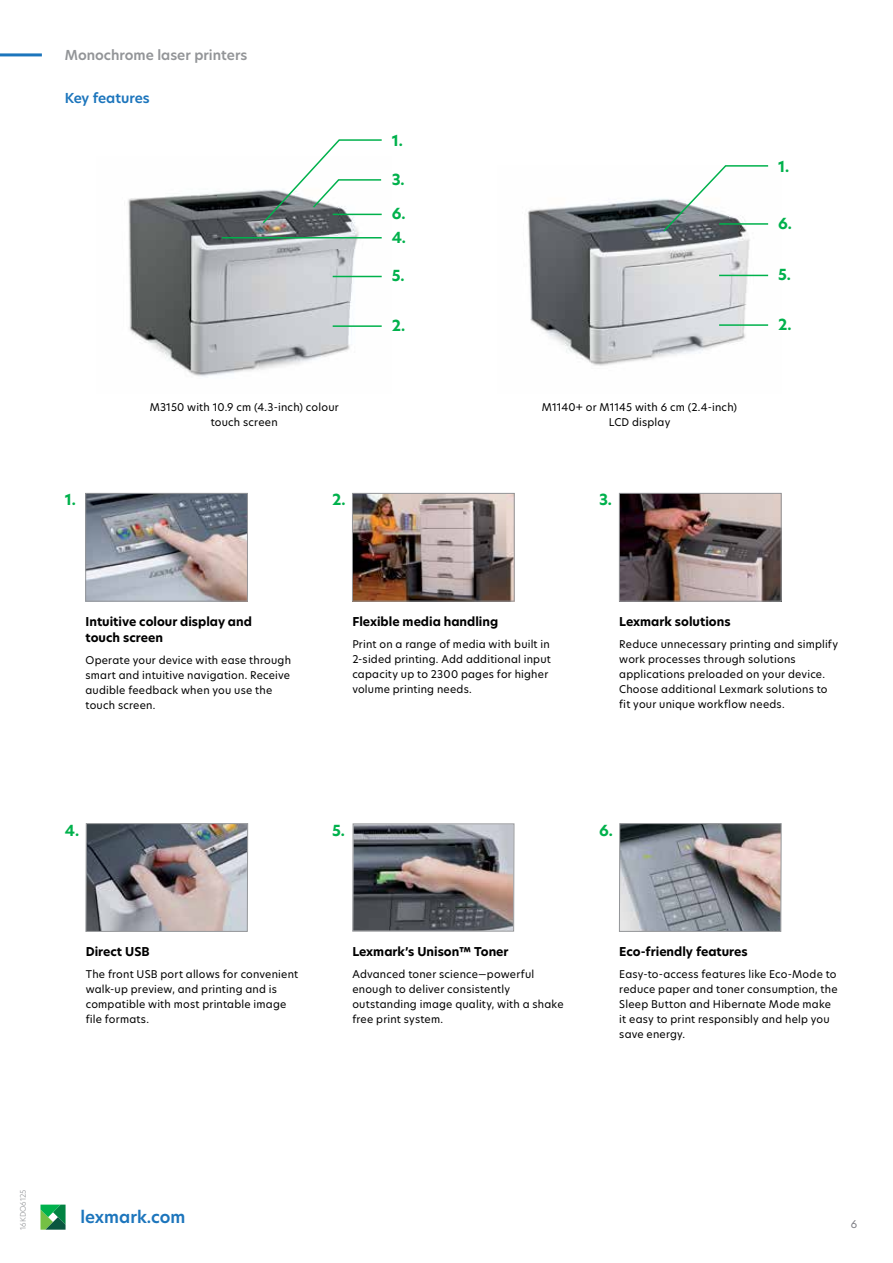
<style>
.page{position:relative;width:893px;height:1263px;background:#fff}
.page>*{position:absolute;margin:0;border:0;box-sizing:border-box;transform-origin:0 0}
.t1{font:600 16.5px "TP Hero";color:#1c75bc}
.t2{font:700 15px/23.4px "TP Hero";color:#00b14c}
.t3{font:600 13.5px "TP Hero";color:#939598}
.t4{font:600 13.5px "TP Hero";color:#1c75bc}
.t5{font:700 12px/16.5px "TP Hero";color:#000}
.t6{font:10.5px/15px "TP Hero";letter-spacing:.02em;color:#000}
.t7{font:10.5px "TP Hero";color:#7e7e85}
.t8{font:300 7.5px "TP Hero";color:#939598}
</style>
<div class="page">
<svg style="left:40px;top:1204px;width:26px;height:26px"></svg>
<hr style="left:0;top:53px;width:42px;height:3px;background:#1c75bc">
<img style="left:352px;top:492px;width:163px;height:440px">
<img style="left:85px;top:493px;width:163px;height:108px">
<img style="left:86px;top:823px;width:162px;height:109px">
<svg style="left:619px;top:823px;width:162px;height:109px"></svg>
<img style="left:619px;top:493px;width:162px;height:108px">
<img style="left:128px;top:190px;width:254px;height:187px">
<img style="left:528px;top:199px;width:241px;height:167px">
<svg style="left:662px;top:165px;width:107px;height:68px"></svg>
<svg style="left:261px;top:139px;width:121px;height:86px"></svg>
<hr style="left:719px;top:223px;width:49px;height:2px;background:#00b14c">
<hr style="left:333px;top:214px;width:49px;height:1px;background:#00b14c">
<hr style="left:222px;top:237px;width:160px;height:1px;background:#00b14c">
<hr style="left:719px;top:324px;width:49px;height:2px;background:#00b14c">
<hr style="left:333px;top:325px;width:49px;height:2px;background:#00b14c">
<hr style="left:719px;top:275px;width:49px;height:1px;background:#00b14c">
<hr style="left:333px;top:276px;width:49px;height:1px;background:#00b14c">
<p class="t3" style="left:65px;top:46px;width:184px">Monochrome laser printers</p>
<p class="t4" style="left:65px;top:88px;width:86px">Key features</p>
<h2 class="t2" style="left:392px;top:129px;width:13px">1.</h2>
<h2 class="t2" style="left:392px;top:168px;width:15px">3.</h2>
<h2 class="t2" style="left:392px;top:202px;width:16px">6.<br>4.</h2>
<h2 class="t2" style="left:778px;top:154px;width:13px">1.</h2>
<h2 class="t2" style="left:778px;top:212px;width:15px">6.</h2>
<h2 class="t2" style="left:392px;top:264px;width:14px">5.</h2>
<h2 class="t2" style="left:778px;top:263px;width:14px">5.</h2>
<h2 class="t2" style="left:392px;top:314px;width:15px">2.</h2>
<h2 class="t2" style="left:778px;top:313px;width:15px">2.</h2>
<h2 class="t2" style="left:65px;top:488px;width:13px">1.</h2>
<p class="t6" style="left:150px;top:399px;width:191px;text-align:center">M3150 with 10.9 cm (4.3-inch) colour touch screen</p>
<p class="t6" style="left:542px;top:399px;width:197px;text-align:center">M1140+ or M1145 with 6 cm (2.4-inch)<br>LCD display</p>
<h2 class="t2" style="left:332px;top:488px;width:15px">2.</h2>
<h2 class="t2" style="left:599px;top:488px;width:15px">3.</h2>
<p class="t5" style="left:86px;top:613px;width:168px">Intuitive colour display and touch screen</p>
<p class="t6" style="left:86px;top:652px;width:207px">Operate your device with ease through smart and intuitive navigation. Receive audible feedback when you use the touch screen.</p>
<p class="t5" style="left:352px;top:613px;width:147px">Flexible media handling</p>
<p class="t6" style="left:352px;top:636px;width:200px">Print on a range of media with built in 2-sided printing. Add additional input capacity up to 2300 pages for higher volume printing needs.</p>
<p class="t5" style="left:619px;top:613px;width:113px">Lexmark solutions</p>
<p class="t6" style="left:619px;top:636px;width:220px">Reduce unnecessary printing and simplify work processes through solutions applications preloaded on your device.<br>Choose additional Lexmark solutions to fit your unique workflow needs.</p>
<h2 class="t2" style="left:65px;top:818px;width:16px">4.</h2>
<h2 class="t2" style="left:332px;top:818px;width:14px">5.</h2>
<h2 class="t2" style="left:599px;top:818px;width:15px">6.</h2>
<p class="t5" style="left:86px;top:943px;width:65px">Direct USB</p>
<p class="t6" style="left:86px;top:966px;width:214px">The front USB port allows for convenient walk-up preview, and printing and is compatible with most printable image file formats.</p>
<p class="t5" style="left:352px;top:943px;width:158px">Lexmark’s Unison™ Toner</p>
<p class="t6" style="left:352px;top:966px;width:213px">Advanced toner science—powerful enough to deliver consistently outstanding image quality, with a shake free print system.</p>
<p class="t5" style="left:619px;top:943px;width:130px">Eco-friendly features</p>
<p class="t6" style="left:619px;top:966px;width:220px">Easy-to-access features like Eco-Mode to reduce paper and toner consumption, the Sleep Button and Hibernate Mode make it easy to print responsibly and help you save energy.</p>
<p class="t8" style="left:18px;top:1230px;width:42px;rotate:-90deg">16KDO6125</p>
<h1 class="t1" style="left:80px;top:1206px;width:106px">lexmark.com</h1>
<p class="t7" style="left:851px;top:1217px;width:8px">6</p>
</div>
